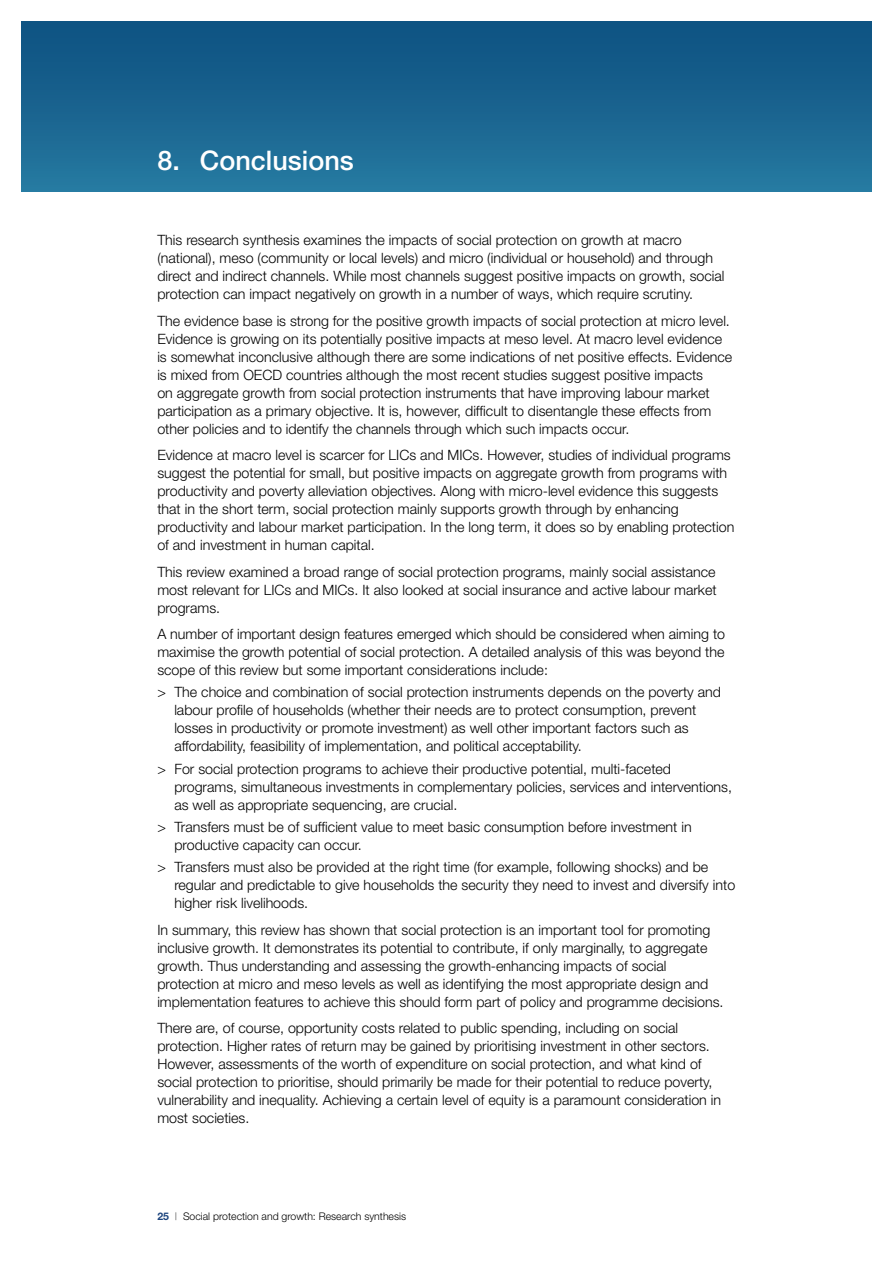
<style>
.page{position:relative;width:893px;height:1263px;background:#fff}
.page>*{position:absolute;margin:0;border:0;box-sizing:border-box;transform-origin:0 0}
.t1{font:500 27px "Helvetica Neue";color:#fff}
.body{font:300 14.25px/18px "Helvetica Neue";color:#000}
.t2{font:300 10.5px "Helvetica Neue";color:#000}
.s1{font-weight:700;color:#1d457e}
.s2{font-weight:100}
</style>
<div class="page">
<div style="left:21px;top:21px;width:851px;height:170px;background:linear-gradient(to bottom,#0d5080,#25789f)"></div>
<p class="t1" style="left:157px;top:144px;width:198px">8. Conclusions</p>
<p class="body" style="left:157px;top:231px;width:569px">This research synthesis examines the impacts of social protection on growth at macro (national), meso (community or local levels) and micro (individual or household) and through direct and indirect channels. While most channels suggest positive impacts on growth, social protection can impact negatively on growth in a number of ways, which require scrutiny.</p>
<p class="body" style="left:157px;top:311px;width:576px">The evidence base is strong for the positive growth impacts of social protection at micro level.<br>Evidence is growing on its potentially positive impacts at meso level. At macro level evidence is somewhat inconclusive although there are some indications of net positive effects. Evidence is mixed from OECD countries although the most recent studies suggest positive impacts<br>on aggregate growth from social protection instruments that have improving labour market participation as a primary objective. It is, however, difficult to disentangle these effects from other policies and to identify the channels through which such impacts occur.</p>
<p class="body" style="left:157px;top:446px;width:578px">Evidence at macro level is scarcer for LICs and MICs. However, studies of individual programs suggest the potential for small, but positive impacts on aggregate growth from programs with productivity and poverty alleviation objectives. Along with micro-level evidence this suggests that in the short term, social protection mainly supports growth through by enhancing productivity and labour market participation. In the long term, it does so by enabling protection of and investment in human capital.</p>
<p class="body" style="left:157px;top:562px;width:561px;text-align:justify">This review examined a broad range of social protection programs, mainly social assistance most relevant for LICs and MICs. It also looked at social insurance and active labour market programs.</p>
<p class="body" style="left:157px;top:625px;width:569px;text-align:justify">A number of important design features emerged which should be considered when aiming to maximise the growth potential of social protection. A detailed analysis of this was beyond the scope of this review but some important considerations include:</p>
<p class="body" style="left:174px;top:683px;width:548px;text-indent:-17px">&gt; The choice and combination of social protection instruments depends on the poverty and labour profile of households (whether their needs are to protect consumption, prevent losses in productivity or promote investment) as well other important factors such as affordability, feasibility of implementation, and political acceptability.</p>
<p class="body" style="left:174px;top:759px;width:559px;text-indent:-17px">&gt; For social protection programs to achieve their productive potential, multi-faceted programs, simultaneous investments in complementary policies, services and interventions, as well as appropriate sequencing, are crucial.</p>
<p class="body" style="left:174px;top:817px;width:519px;text-indent:-17px">&gt; Transfers must be of sufficient value to meet basic consumption before investment in productive capacity can occur.</p>
<p class="body" style="left:174px;top:858px;width:562px;text-indent:-17px">&gt; Transfers must also be provided at the right time (for example, following shocks) and be regular and predictable to give households the security they need to invest and diversify into higher risk livelihoods.</p>
<p class="body" style="left:157px;top:920px;width:568px">In summary, this review has shown that social protection is an important tool for promoting inclusive growth. It demonstrates its potential to contribute, if only marginally, to aggregate growth. Thus understanding and assessing the growth-enhancing impacts of social protection at micro and meso levels as well as identifying the most appropriate design and implementation features to achieve this should form part of policy and programme decisions.</p>
<p class="body" style="left:157px;top:1019px;width:565px">There are, of course, opportunity costs related to public spending, including on social protection. Higher rates of return may be gained by prioritising investment in other sectors.<br>However, assessments of the worth of expenditure on social protection, and what kind of social protection to prioritise, should primarily be made for their potential to reduce poverty, vulnerability and inequality. Achieving a certain level of equity is a paramount consideration in most societies.</p>
<p class="t2" style="left:157px;top:1210px;width:250px"><span class="s1">25</span> <span class="s2">|</span> Social protection and growth: Research synthesis</p>
</div>
